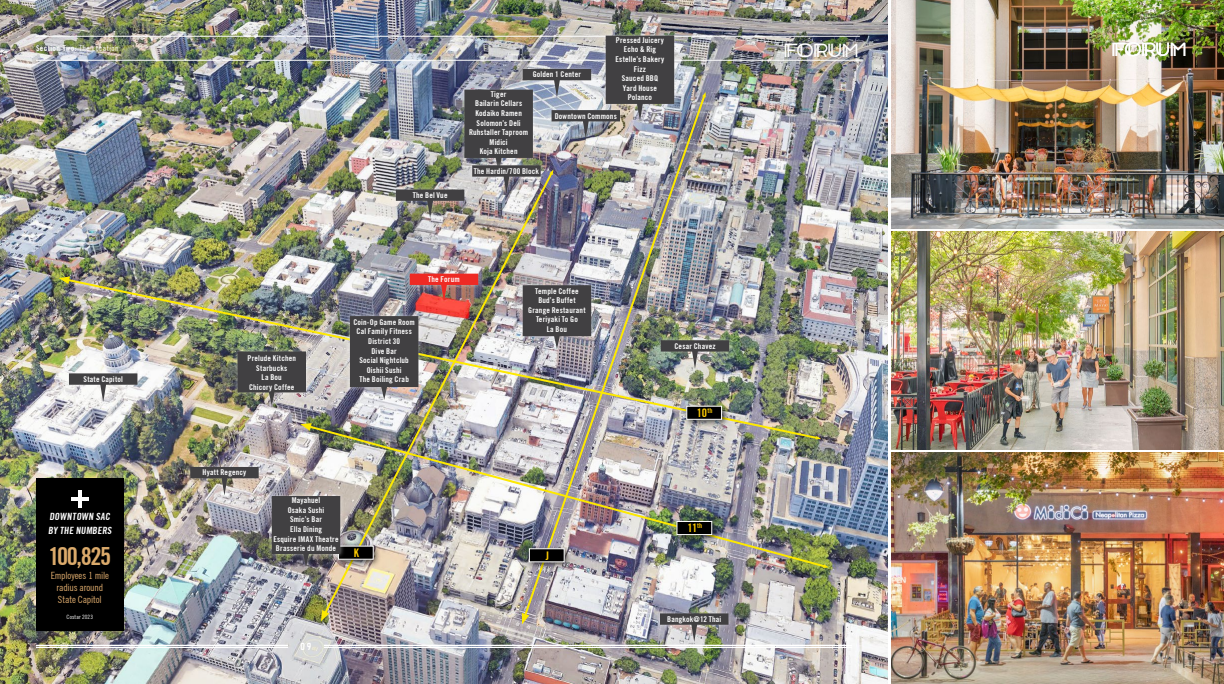
<style>
.page{position:relative;width:1224px;height:684px;background:#fff}
.page>*{position:absolute;margin:0;border:0;box-sizing:border-box;transform-origin:0 0}
.t1{font:700 condensed 25px "Trade Gothic No.20";letter-spacing:-.055em;color:#dbaa6b}
.t2{font:19px "Intenci Demo";color:#fff}
.t3{font:700 condensed 11.8px "Trade Gothic No.20";color:#ffcd03}
.t4{font:condensed 10px/12px "Trade Gothic No.18";letter-spacing:-.015em;color:#dba96c;text-align:center}
.t5{font:700 condensed 10px "Trade Gothic No.20";color:#fff}
.t6{font:9px "Norwester";color:#fff}
.t7{font:700 condensed 8px/9.6px "Trade Gothic No.20";letter-spacing:.02em;color:#fff;text-align:center}
.t8{font:700 condensed 8px "Trade Gothic No.20";letter-spacing:.05em;color:#fff}
.t9{font:condensed 6px "Trade Gothic No.18";letter-spacing:.02em;color:#fff}
.s1{font-family:"Trade Gothic No.18";font-weight:400}
</style>
<div class="page">
<img style="left:891px;top:452px;width:333px;height:232px">
<img style="left:891px;top:0;width:333px;height:228px">
<img style="left:891px;top:231px;width:333px;height:218px">
<img style="left:0;top:0;width:888px;height:684px">
<img style="left:305px;top:423px;width:521px;height:146px">
<svg style="left:823px;top:564px;width:6px;height:4px"></svg>
<img style="left:63px;top:277px;width:756px;height:163px">
<svg style="left:816px;top:436px;width:5px;height:4px"></svg>
<svg style="left:59px;top:276px;width:11px;height:8px"></svg>
<img style="left:529px;top:94px;width:178px;height:526px">
<svg style="left:702px;top:92px;width:4px;height:6px"></svg>
<svg style="left:522px;top:618px;width:7px;height:6px"></svg>
<img style="left:321px;top:171px;width:233px;height:447px">
<svg style="left:321px;top:610px;width:8px;height:11px"></svg>
<hr style="left:36px;top:645px;width:252px;height:1px;background:#fff">
<hr style="left:36px;top:647px;width:252px;height:1px;background:#fff">
<hr style="left:324px;top:645px;width:528px;height:1px;background:#fff">
<hr style="left:324px;top:647px;width:528px;height:1px;background:#fff">
<div style="left:673px;top:517px;width:47px;height:25px;background:#000;opacity:.65"></div>
<div style="left:677px;top:521px;width:35px;height:14px;background:#000;border:1px solid #fff"></div>
<div style="left:683px;top:402px;width:47px;height:25px;background:#000;opacity:.65"></div>
<div style="left:686px;top:406px;width:36px;height:14px;background:#000;border:1px solid #fff"></div>
<div style="left:525px;top:545px;width:47px;height:25px;background:#000;opacity:.65"></div>
<div style="left:529px;top:548px;width:36px;height:14px;background:#000;border:1px solid #fff"></div>
<div style="left:334px;top:542px;width:47px;height:25px;background:#000;opacity:.65"></div>
<div style="left:338px;top:546px;width:36px;height:14px;background:#000;border:1px solid #fff"></div>
<div style="left:391px;top:185px;width:78px;height:37px;background:#fff;opacity:.5"></div>
<div style="left:233px;top:347px;width:78px;height:62px;background:#fff;opacity:.5"></div>
<svg style="left:238px;top:351px;width:68px;height:54px;background:#575655"></svg>
<div style="left:267px;top:491px;width:78px;height:80px;background:#fff;opacity:.5"></div>
<svg style="left:272px;top:496px;width:68px;height:71px;background:#484648"></svg>
<div style="left:518px;top:280px;width:78px;height:73px;background:#fff;opacity:.5"></div>
<svg style="left:523px;top:285px;width:68px;height:64px;background:#555457"></svg>
<div style="left:64px;top:369px;width:78px;height:37px;background:#fff;opacity:.5"></div>
<svg style="left:69px;top:373px;width:68px;height:29px"></svg>
<div style="left:185px;top:462px;width:78px;height:37px;background:#fff;opacity:.5"></div>
<svg style="left:190px;top:467px;width:69px;height:29px;background:#8e877f"></svg>
<div style="left:656px;top:336px;width:78px;height:36px;background:#fff;opacity:.5"></div>
<svg style="left:661px;top:340px;width:68px;height:29px;background:#6f7571"></svg>
<div style="left:655px;top:609px;width:78px;height:37px;background:#fff;opacity:.5"></div>
<svg style="left:660px;top:613px;width:69px;height:29px;background:#81807e"></svg>
<hr style="left:36px;top:60px;width:824px;height:1px;background:#fff">
<hr style="left:36px;top:36px;width:824px;height:1px;background:#fff">
<div style="left:405px;top:269px;width:78px;height:37px;background:#fff;opacity:.5"></div>
<svg style="left:410px;top:274px;width:68px;height:28px;background:#bd4c4a"></svg>
<div style="left:601px;top:31px;width:78px;height:94px;background:#fff;opacity:.5"></div>
<img style="left:396px;top:36px;width:278px;height:182px">
<div style="left:36px;top:478px;width:88px;height:153px;background:#000"></div>
<hr style="left:78px;top:490px;width:4px;height:18px;background:#fff">
<hr style="left:71px;top:497px;width:18px;height:4px;background:#fff">
<div style="left:345px;top:311px;width:78px;height:93px;background:#fff;opacity:.5"></div>
<svg style="left:350px;top:316px;width:68px;height:84px;background:#525053"></svg>
<p class="t8" style="left:36px;top:43px;width:84px">Section Two: <span class="s1">The Location</span></p>
<p class="t7" style="left:83px;top:374px;width:41px">State Capitol</p>
<p class="t5" style="left:50px;top:510px;width:64px">DOWNTOWN SAC</p>
<h1 class="t1" style="left:49px;top:541px;width:64px">100,825</h1>
<p class="t5" style="left:48px;top:525px;width:67px">BY THE NUMBERS</p>
<p class="t4" style="left:51px;top:569px;width:60px">Employees 1 mile radius around<br>State Capitol</p>
<p class="t9" style="left:67px;top:613px;width:28px">Costar 2023</p>
<p class="t7" style="left:413px;top:190px;width:36px">The Bel Vue</p>
<p class="t7" style="left:615px;top:35px;width:50px">Pressed Juicery<br>Echo &amp; Rig<br>Estelle’s Bakery<br>Fizz<br>Sauced BBQ<br>Yard House<br>Polanco</p>
<h2 class="t2" style="left:784px;top:42px;width:76px">FORUM</h2>
<h2 class="t2" style="left:1112px;top:41px;width:76px">FORUM</h2>
<p class="t7" style="left:533px;top:70px;width:50px">Golden 1 Center</p>
<p class="t7" style="left:469px;top:89px;width:61px">Tiger<br>Bailarin Cellars<br>Kodaiko Ramen<br>Solomon’s Deli<br>Ruhstaller Taproom<br>Midici<br>Koja Kitchen</p>
<p class="t7" style="left:555px;top:111px;width:64px">Downtown Commons</p>
<p class="t7" style="left:474px;top:166px;width:67px">The Hardin/700 Block</p>
<p class="t7" style="left:247px;top:353px;width:50px">Prelude Kitchen<br>Starbucks<br>La Bou<br>Chicory Coffee</p>
<p class="t7" style="left:428px;top:274px;width:33px">The Forum</p>
<p class="t7" style="left:353px;top:317px;width:63px">Coin-Op Game Room<br>Cal Family Fitness<br>District 30<br>Dive Bar<br>Social Nightclub<br>Oishii Sushi<br>The Boiling Crab</p>
<p class="t7" style="left:203px;top:468px;width:45px">Hyatt Regency</p>
<p class="t7" style="left:273px;top:495px;width:67px">Mayahuel<br>Osaka Sushi<br>Smic’s Bar<br>Ella Dining<br>Esquire IMAX Theatre<br>Brasserie du Monde</p>
<h3 class="t3" style="left:354px;top:546px;width:7px">K</h3>
<p class="t6" style="left:301px;top:642px;width:12px">09</p>
<p class="t7" style="left:528px;top:286px;width:59px">Temple Coffee<br>Bud’s Buffet<br>Grange Restaurant<br>Teriyaki To Go<br>La Bou</p>
<h3 class="t3" style="left:546px;top:548px;width:5px">J</h3>
<p class="t7" style="left:674px;top:341px;width:43px">Cesar Chavez</p>
<h3 class="t3" style="left:697px;top:406px;width:17px">10<sup>th</sup></h3>
<h3 class="t3" style="left:688px;top:521px;width:16px">11<sup>th</sup></h3>
<p class="t7" style="left:667px;top:614px;width:56px">Bangkok@12 Thai</p>
</div>
